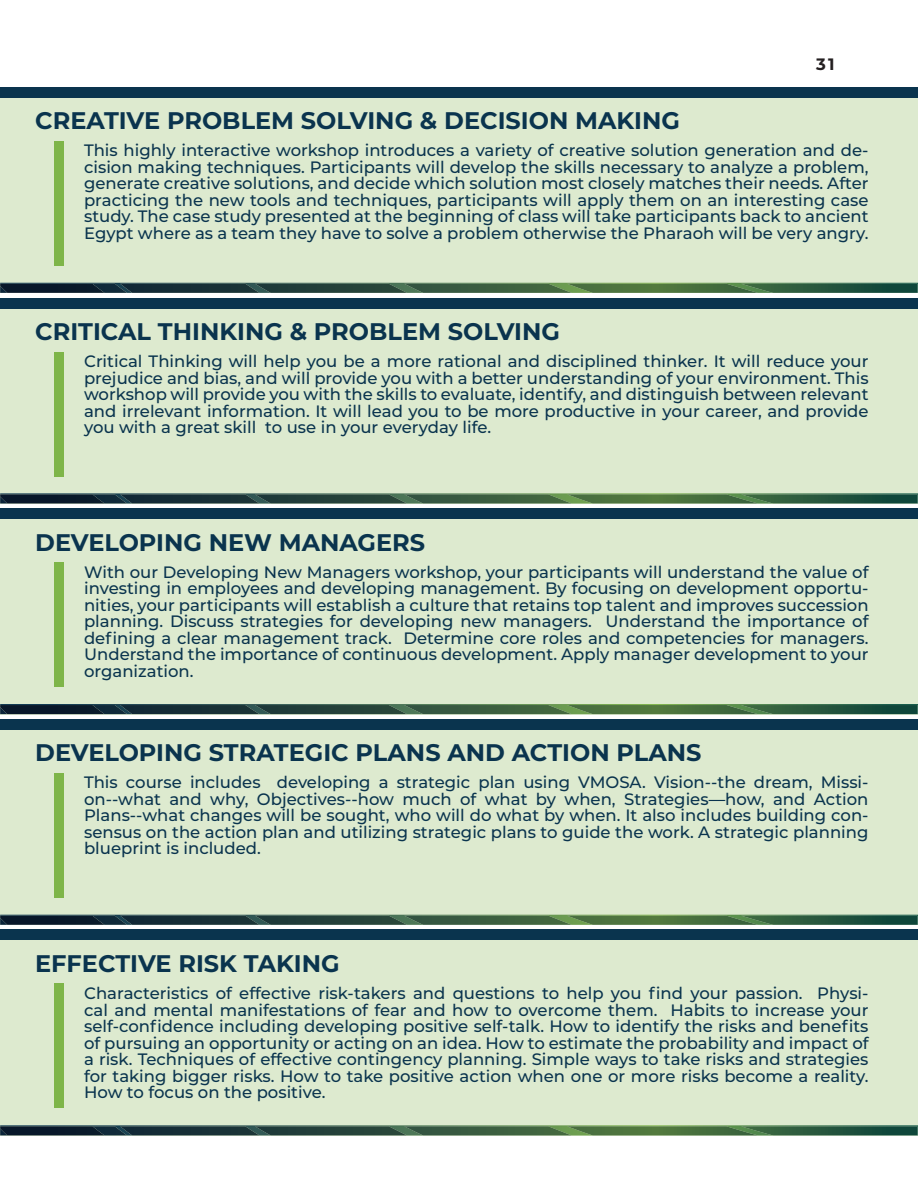
<style>
.page{position:relative;width:918px;height:1188px;background:#fff}
.page>*{position:absolute;margin:0;border:0;box-sizing:border-box;transform-origin:0 0}
.t1{font:700 24px "Montserrat";color:#0a344e}
.t2{font:500 16.5px/16.5px "Montserrat";color:#0a344e;text-align:justify}
.t3{font:700 16.5px "Montserrat";color:#231f20}
</style>
<div class="page">
<div style="left:0;top:87px;width:917px;height:206px;background:#ddeacf"></div>
<div style="left:0;top:87px;width:918px;height:11px;background:#0a344e"></div>
<svg style="left:0;top:283px;width:918px;height:10px"></svg>
<div style="left:54px;top:141px;width:10px;height:125px;background:#7eb549"></div>
<div style="left:0;top:298px;width:917px;height:206px;background:#ddeacf"></div>
<div style="left:0;top:298px;width:918px;height:10px;background:#0a344e"></div>
<svg style="left:0;top:493px;width:918px;height:11px"></svg>
<div style="left:54px;top:352px;width:10px;height:124px;background:#7eb549"></div>
<div style="left:0;top:509px;width:917px;height:205px;background:#ddeacf"></div>
<div style="left:0;top:508px;width:918px;height:11px;background:#0a344e"></div>
<svg style="left:0;top:704px;width:918px;height:10px"></svg>
<div style="left:54px;top:563px;width:10px;height:124px;background:#7eb549"></div>
<div style="left:0;top:719px;width:917px;height:206px;background:#ddeacf"></div>
<div style="left:0;top:719px;width:918px;height:11px;background:#0a344e"></div>
<svg style="left:0;top:915px;width:918px;height:10px"></svg>
<div style="left:54px;top:773px;width:10px;height:124px;background:#7eb549"></div>
<div style="left:0;top:930px;width:917px;height:206px;background:#ddeacf"></div>
<div style="left:0;top:930px;width:918px;height:10px;background:#0a344e"></div>
<svg style="left:0;top:1125px;width:918px;height:10px"></svg>
<div style="left:54px;top:984px;width:10px;height:124px;background:#7eb549"></div>
<h1 class="t1" style="left:35px;top:104px;width:646px">CREATIVE PROBLEM SOLVING &amp; DECISION MAKING</h1>
<p class="t3" style="left:816px;top:53px;width:20px">31</p>
<p class="t2" style="left:84px;top:142px;width:786px">This highly interactive workshop introduces a variety of creative solution generation and de&shy;cision making techniques. Participants will develop the skills necessary to analyze a problem, generate creative solutions, and decide which solution most closely matches their needs. After practicing the new tools and techniques, participants will apply them on an interesting case study. The case study presented at the beginning of class will take participants back to ancient Egypt where as a team they have to solve a problem otherwise the Pharaoh will be very angry.</p>
<h1 class="t1" style="left:35px;top:314px;width:526px">CRITICAL THINKING &amp; PROBLEM SOLVING</h1>
<p class="t2" style="left:84px;top:352px;width:786px">Critical Thinking will help you be a more rational and disciplined thinker. It will reduce your prejudice and bias, and will provide you with a better understanding of your environment. This workshop will provide you with the skills to evaluate, identify, and distinguish between relevant and irrelevant information. It will lead you to be more productive in your career, and provide you with a great skill to use in your everyday life.</p>
<h1 class="t1" style="left:35px;top:525px;width:392px">DEVELOPING NEW MANAGERS</h1>
<p class="t2" style="left:84px;top:563px;width:786px">With our Developing New Managers workshop, your participants will understand the value of investing in employees and developing management. By focusing on development opportu&shy;nities, your participants will establish a culture that retains top talent and improves succession planning. Discuss strategies for developing new managers. Understand the importance of defining a clear management track. Determine core roles and competencies for managers.<br>Understand the importance of continuous development. Apply manager development to your organization.</p>
<h1 class="t1" style="left:35px;top:736px;width:668px">DEVELOPING STRATEGIC PLANS AND ACTION PLANS</h1>
<p class="t2" style="left:84px;top:774px;width:786px">This course includes developing a strategic plan using VMOSA. Vision--the dream, Missi&shy;on--what and why, Objectives--how much of what by when, Strategies—how, and Action Plans--what changes will be sought, who will do what by when. It also includes building con&shy;sensus on the action plan and utilizing strategic plans to guide the work. A strategic planning blueprint is included.</p>
<h1 class="t1" style="left:35px;top:946px;width:306px">EFFECTIVE RISK TAKING</h1>
<p class="t2" style="left:84px;top:984px;width:786px">Characteristics of effective risk-takers and questions to help you find your passion. Physi&shy;cal and mental manifestations of fear and how to overcome them. Habits to increase your self-confidence including developing positive self-talk. How to identify the risks and benefits of pursuing an opportunity or acting on an idea. How to estimate the probability and impact of a risk. Techniques of effective contingency planning. Simple ways to take risks and strategies for taking bigger risks. How to take positive action when one or more risks become a reality.<br>How to focus on the positive.</p>
</div>
